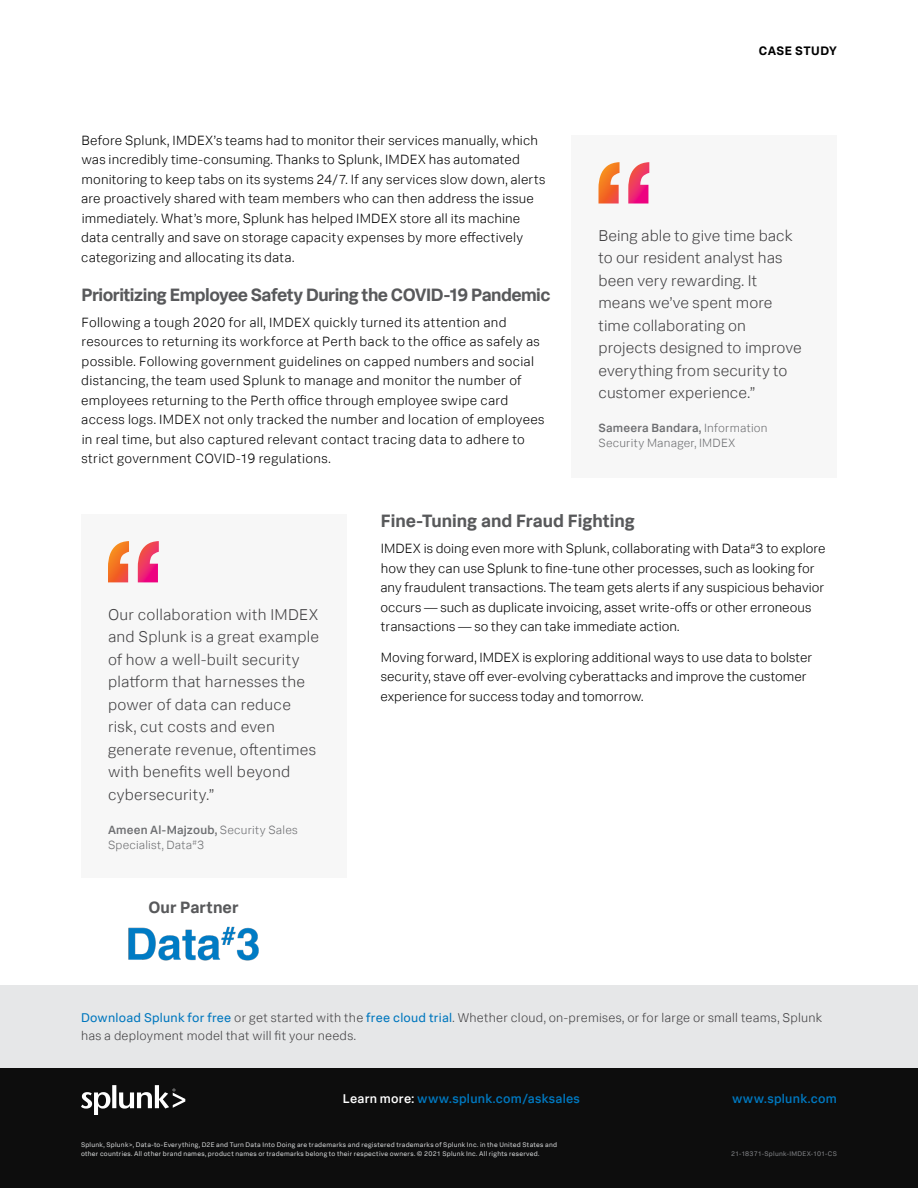
<style>
.page{position:relative;width:918px;height:1188px;background:#fff}
.page>*{position:absolute;margin:0;border:0;box-sizing:border-box;transform-origin:0 0}
.Subhead_1{font:700 18px "Splunk Data Sans";letter-spacing:-.03em;color:#58595b}
.Subhead_1-2{font:700 18px "Splunk Data Sans";color:#58595b}
.Subhead_1-3{font:700 16.5px "Splunk Data Sans";letter-spacing:.005em;color:#58595b}
.Pull_Quote{font:300 15.75px/22.5px "Splunk Data Sans Pro";letter-spacing:.01em;color:#414042}
.Body{font:300 13.5px/19.5px "Splunk Data Sans Pro";letter-spacing:.01em;color:#000}
.Download_box_body_te{font:300 12.75px/17.2px "Splunk Data Sans Pro";letter-spacing:.02em;color:#414042}
.t1{font:500 12.75px "Splunk Data Sans Pro";letter-spacing:.02em;color:#0077be}
.t2{font:700 12.3px "Splunk Data Sans Pro";letter-spacing:.035em;color:#000}
.Pull_Quote_attribute{font:300 12px/15px "Splunk Data Sans Pro";letter-spacing:.015em;color:#6d6e71}
.t3{font:6.75px/8.7px "Splunk Data Sans Pro";letter-spacing:.035em;color:#d1d3d4}
.t4{font:6.75px "Splunk Data Sans Pro";letter-spacing:.035em;color:#808285}
.s1{font-weight:500}
.s2{font-weight:400;color:#0077be}
.s3{color:#fff}
</style>
<div class="page">
<div style="left:0;top:1066px;width:918px;height:122px;background:#0d0d0d"></div>
<svg style="left:81px;top:1085px;width:104px;height:29px"></svg>
<img style="left:125px;top:926px;width:137px;height:60px">
<div style="left:0;top:986px;width:918px;height:82px;background:#e6e7e8"></div>
<div style="left:572px;top:135px;width:265px;height:342px;background:#f7f7f7"></div>
<svg style="left:598px;top:162px;width:51px;height:42px"></svg>
<div style="left:81px;top:514px;width:265px;height:364px;background:#f7f7f7"></div>
<svg style="left:108px;top:541px;width:51px;height:41px"></svg>
<p class="Body" style="left:81px;top:130px;width:466px">Before Splunk, IMDEX’s teams had to monitor their services manually, which was incredibly time-consuming. Thanks to Splunk, IMDEX has automated monitoring to keep tabs on its systems 24/7. If any services slow down, alerts are proactively shared with team members who can then address the issue immediately. What’s more, Splunk has helped IMDEX store all its machine data centrally and save on storage capacity expenses by more effectively categorizing and allocating its data.</p>
<p class="Subhead_1" style="left:82px;top:283px;width:471px">Prioritizing Employee Safety During the COVID-19 Pandemic</p>
<p class="Body" style="left:81px;top:312px;width:465px">Following a tough 2020 for all, IMDEX quickly turned its attention and resources to returning its workforce at Perth back to the office as safely as possible. Following government guidelines on capped numbers and social distancing, the team used Splunk to manage and monitor the number of employees returning to the Perth office through employee swipe card access logs. IMDEX not only tracked the number and location of employees in real time, but also captured relevant contact tracing data to adhere to strict government COVID-19 regulations.</p>
<p class="t2" style="left:759px;top:43px;width:80px">CASE STUDY</p>
<p class="Pull_Quote" style="left:598px;top:224px;width:205px">Being able to give time back to our resident analyst has been very rewarding. It means we’ve spent more time collaborating on projects designed to improve everything from security to customer experience.”</p>
<p class="Pull_Quote_attribute" style="left:598px;top:421px;width:171px"><span class="s1">Sameera Bandara,</span> Information<br>Security Manager, IMDEX</p>
<p class="Pull_Quote" style="left:108px;top:603px;width:213px">Our collaboration with IMDEX and Splunk is a great example of how a well-built security platform that harnesses the power of data can reduce risk, cut costs and even generate revenue, oftentimes with benefits well beyond cybersecurity.”</p>
<p class="Pull_Quote_attribute" style="left:108px;top:822px;width:191px"><span class="s1">Ameen Al-Majzoub,</span> Security Sales<br>Specialist, Data<sup>#</sup>3</p>
<p class="Subhead_1-3" style="left:148px;top:897px;width:92px">Our Partner</p>
<p class="Subhead_1-2" style="left:381px;top:510px;width:256px">Fine-Tuning and Fraud Fighting</p>
<p class="Body" style="left:380px;top:539px;width:447px">IMDEX is doing even more with Splunk, collaborating with Data<sup>#</sup>3 to explore how they can use Splunk to fine-tune other processes, such as looking for any fraudulent transactions. The team gets alerts if any suspicious behavior occurs — such as duplicate invoicing, asset write-offs or other erroneous transactions — so they can take immediate action.</p>
<p class="Body" style="left:381px;top:647px;width:433px">Moving forward, IMDEX is exploring additional ways to use data to bolster security, stave off ever-evolving cyberattacks and improve the customer experience for success today and tomorrow.</p>
<p class="Download_box_body_te" style="left:81px;top:1009px;width:743px"><span class="s2">Download Splunk for free</span> or get started with the <span class="s2">free cloud trial</span>. Whether cloud, on-premises, or for large or small teams, Splunk has a deployment model that will fit your needs.</p>
<p class="t1" style="left:343px;top:1091px;width:239px"><span class="s3">Learn more:</span> www.splunk.com/asksales</p>
<p class="t1" style="left:732px;top:1091px;width:106px">www.splunk.com</p>
<p class="t3" style="left:81px;top:1141px;width:478px">Splunk, Splunk&gt;, Data-to-Everything, D2E and Turn Data Into Doing are trademarks and registered trademarks of Splunk Inc. in the United States and other countries. All other brand names, product names or trademarks belong to their respective owners. © 2021 Splunk Inc. All rights reserved.</p>
<p class="t4" style="left:731px;top:1150px;width:107px">21-18371-Splunk-IMDEX-101-CS</p>
</div>
